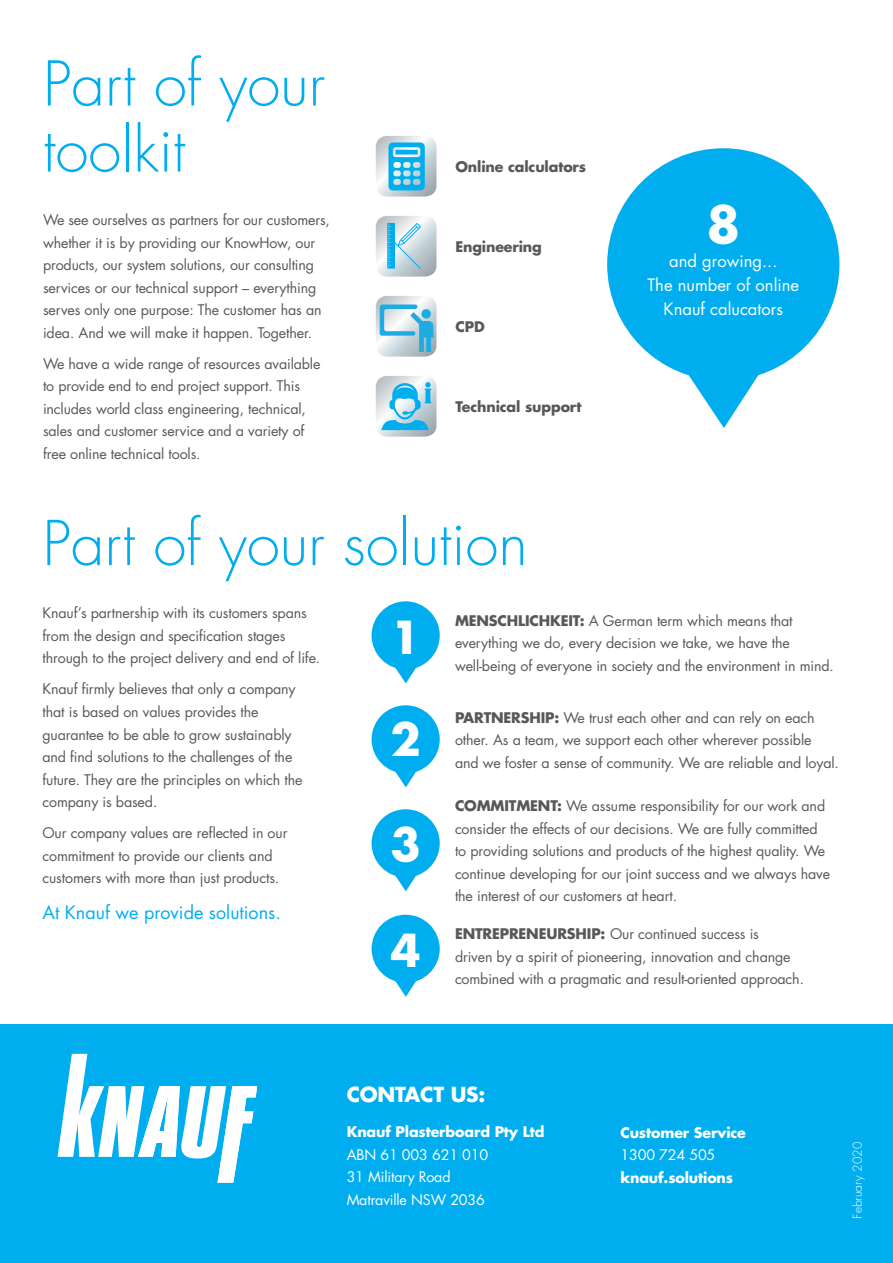
<style>
.page{position:relative;width:893px;height:1263px;background:#fff}
.page>*{position:absolute;margin:0;border:0;box-sizing:border-box;transform-origin:0 0}
.t1{font:300 60px/66px "Futura Std";color:#00aeef}
.t2{font:700 49.35px "Futura Std";color:#fff}
.t3{font:700 44.25px "Futura Std";color:#fff}
.t4{font:700 20.25px "Futura Std";letter-spacing:-.01em;color:#fff}
.t5{font:18px "Futura Std";color:#00aeef}
.t6{font:16.65px/24px "Futura Std";color:#fff;text-align:center}
.t7{font:14.25px/22.5px "Futura Std";letter-spacing:-.01em;color:#57585a}
.t8{font:14.25px/22.5px "Futura Std";letter-spacing:-.01em;color:#fff}
.t9{font:700 14.25px "Futura Std";letter-spacing:-.01em;color:#fff}
.t10{font:700 14.25px "Futura Std";letter-spacing:-.01em;color:#57585a}
.t11{font:300 12px "Futura Std";color:#fff}
.s1{font-weight:700}
</style>
<div class="page">
<div style="left:372px;top:915px;width:68px;height:68px;background:#00aeef;border-radius:50%"></div>
<svg style="left:391px;top:979px;width:29px;height:18px"></svg>
<div style="left:372px;top:809px;width:68px;height:68px;background:#00aeef;border-radius:50%"></div>
<svg style="left:391px;top:874px;width:29px;height:17px"></svg>
<div style="left:372px;top:705px;width:68px;height:68px;background:#00aeef;border-radius:50%"></div>
<svg style="left:391px;top:770px;width:29px;height:17px"></svg>
<div style="left:372px;top:601px;width:68px;height:68px;background:#00aeef;border-radius:50%"></div>
<svg style="left:391px;top:666px;width:29px;height:17px"></svg>
<div style="left:0;top:1024px;width:893px;height:239px;background:#00aeef"></div>
<div style="left:607px;top:148px;width:232px;height:233px;background:#00aeef;border-radius:50%"></div>
<svg style="left:674px;top:369px;width:98px;height:59px"></svg>
<svg style="left:58px;top:1054px;width:199px;height:129px"></svg>
<svg style="left:376px;top:136px;width:60px;height:61px;background:#90cce3"></svg>
<hr style="left:396px;top:150px;width:22px;height:4px;background:#00aeef">
<svg style="left:376px;top:216px;width:60px;height:61px;background:#b7d5e0"></svg>
<svg style="left:376px;top:296px;width:60px;height:61px"></svg>
<svg style="left:376px;top:376px;width:60px;height:61px;background:#9bcfe3"></svg>
<h1 class="t1" style="left:43px;top:52px;width:284px">Part of your toolkit</h1>
<p class="t7" style="left:43px;top:209px;width:288px">We see ourselves as partners for our customers, whether it is by providing our KnowHow, our products, our system solutions, our consulting services or our technical support – everything serves only one purpose: The customer has an idea. And we will make it happen. Together.</p>
<p class="t7" style="left:43px;top:353px;width:279px">We have a wide range of resources available to provide end to end project support. This includes world class engineering, technical, sales and customer service and a variety of free online technical tools.</p>
<p class="t10" style="left:455px;top:157px;width:132px">Online calculators</p>
<p class="t10" style="left:455px;top:237px;width:88px">Engineering</p>
<p class="t10" style="left:455px;top:317px;width:31px">CPD</p>
<p class="t10" style="left:455px;top:397px;width:128px">Technical support</p>
<h1 class="t1" style="left:43px;top:512px;width:487px">Part of your solution</h1>
<h2 class="t2" style="left:706px;top:192px;width:35px">8</h2>
<p class="t6" style="left:647px;top:249px;width:153px">and growing...<br>The number of online<br>Knauf calucators</p>
<p class="t7" style="left:43px;top:602px;width:279px">Knauf’s partnership with its customers spans from the design and specification stages through to the project delivery and end of life.</p>
<p class="t7" style="left:43px;top:678px;width:262px">Knauf firmly believes that only a company that is based on values provides the guarantee to be able to grow sustainably and find solutions to the challenges of the future. They are the principles on which the company is based.</p>
<p class="t7" style="left:43px;top:822px;width:246px">Our company values are reflected in our commitment to provide our clients and customers with more than just products.</p>
<p class="t5" style="left:43px;top:900px;width:240px">At Knauf we provide solutions.</p>
<h3 class="t3" style="left:390px;top:607px;width:32px">1</h3>
<h3 class="t3" style="left:390px;top:710px;width:32px">2</h3>
<h3 class="t3" style="left:390px;top:815px;width:32px">3</h3>
<h3 class="t3" style="left:390px;top:921px;width:32px">4</h3>
<p class="t7" style="left:455px;top:609px;width:380px"><span class="s1">MENSCHLICHKEIT:</span> A German term which means that everything we do, every decision we take, we have the well-being of everyone in society and the environment in mind.</p>
<p class="t7" style="left:455px;top:706px;width:385px"><span class="s1">PARTNERSHIP:</span> We trust each other and can rely on each other. As a team, we support each other wherever possible<br>and we foster a sense of community. We are reliable and loyal.</p>
<p class="t7" style="left:455px;top:795px;width:377px"><span class="s1">COMMITMENT:</span> We assume responsibility for our work and consider the effects of our decisions. We are fully committed to providing solutions and products of the highest quality. We continue developing for our joint success and we always have the interest of our customers at heart.</p>
<p class="t7" style="left:455px;top:923px;width:351px"><span class="s1">ENTREPRENEURSHIP:</span> Our continued success is<br>driven by a spirit of pioneering, innovation and change combined with a pragmatic and result-oriented approach.</p>
<h3 class="t4" style="left:347px;top:1081px;width:140px">CONTACT US:</h3>
<p class="t9" style="left:347px;top:1122px;width:199px">Knauf Plasterboard Pty Ltd</p>
<p class="t8" style="left:347px;top:1143px;width:143px">ABN 61 003 621 010<br>31 Military Road<br>Matraville NSW 2036</p>
<p class="t9" style="left:620px;top:1123px;width:127px">Customer Service</p>
<p class="t8" style="left:620px;top:1144px;width:96px">1300 724 505</p>
<p class="t9" style="left:620px;top:1168px;width:114px">knauf.solutions</p>
<p class="t11" style="left:850px;top:1219px;width:78px;rotate:-90deg">February 2020</p>
</div>
